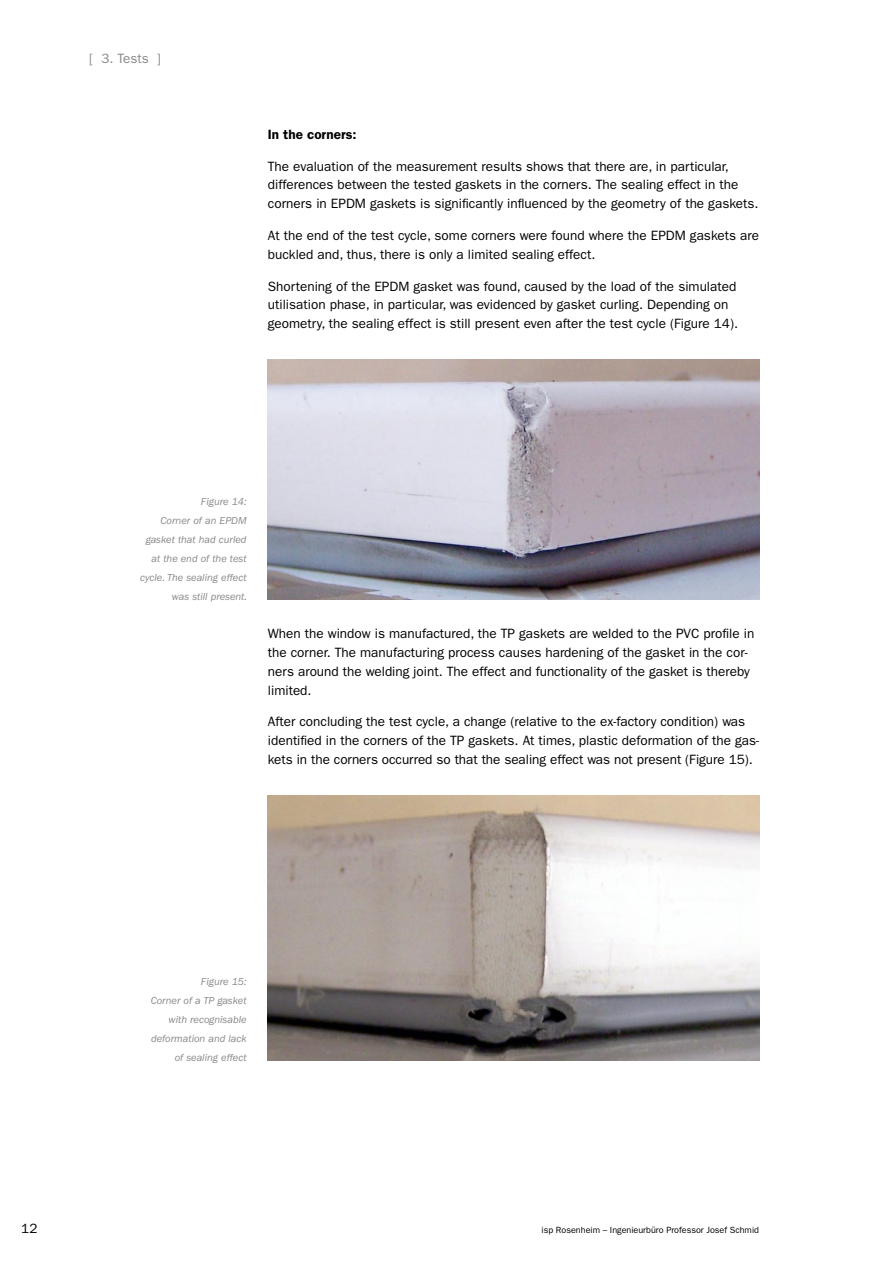
<style>
.page{position:relative;width:893px;height:1263px;background:#fff}
.page>*{position:absolute;margin:0;border:0;box-sizing:border-box;transform-origin:0 0}
.t1{font:13.5px/18.9px "ITC Franklin Gothic Std";color:#000}
.t2{font:600 13.5px "ITC Franklin Gothic Std";color:#000}
.t3{font:13.5px "ITC Franklin Gothic Std";color:#87888a}
.t4{font:italic 10.5px/18.9px "ITC Franklin Gothic Std";color:#87888a;text-align:right}
.t5{font:9px "ITC Franklin Gothic Std";color:#000}
</style>
<div class="page">
<img style="left:268px;top:360px;width:491px;height:240px">
<img style="left:268px;top:796px;width:491px;height:265px">
<p class="t3" style="left:89px;top:51px;width:73px">[ 3. Tests ]</p>
<p class="t2" style="left:268px;top:126px;width:90px">In the corners:</p>
<p class="t1" style="left:268px;top:157px;width:492px">The evaluation of the measurement results shows that there are, in particular, differences between the tested gaskets in the corners. The sealing effect in the corners in EPDM gaskets is significantly influenced by the geometry of the gaskets.</p>
<p class="t1" style="left:268px;top:226px;width:493px">At the end of the test cycle, some corners were found where the EPDM gaskets are buckled and, thus, there is only a limited sealing effect.</p>
<p class="t1" style="left:268px;top:277px;width:472px">Shortening of the EPDM gasket was found, caused by the load of the simulated utilisation phase, in particular, was evidenced by gasket curling. Depending on geometry, the sealing effect is still present even after the test cycle (Figure 14).</p>
<p class="t4" style="left:140px;top:492px;width:109px">Figure 14:<br>Corner of an EPDM gasket that had curled at the end of the test cycle. The sealing effect was still present.</p>
<p class="t1" style="left:268px;top:624px;width:488px">When the window is manufactured, the TP gaskets are welded to the PVC profile in the corner. The manufacturing process causes hardening of the gasket in the cor&shy;ners around the welding joint. The effect and functionality of the gasket is thereby limited.</p>
<p class="t1" style="left:268px;top:712px;width:493px">After concluding the test cycle, a change (relative to the ex-factory condition) was identified in the corners of the TP gaskets. At times, plastic deformation of the gas&shy;kets in the corners occurred so that the sealing effect was not present (Figure 15).</p>
<p class="t4" style="left:151px;top:972px;width:97px">Figure 15:<br>Corner of a TP gasket with recognisable deformation and lack of sealing effect</p>
<p class="t1" style="left:21px;top:1219px;width:18px">12</p>
<p class="t5" style="left:542px;top:1225px;width:219px">isp Rosenheim – Ingenieurbüro Professor Josef Schmid</p>
</div>
